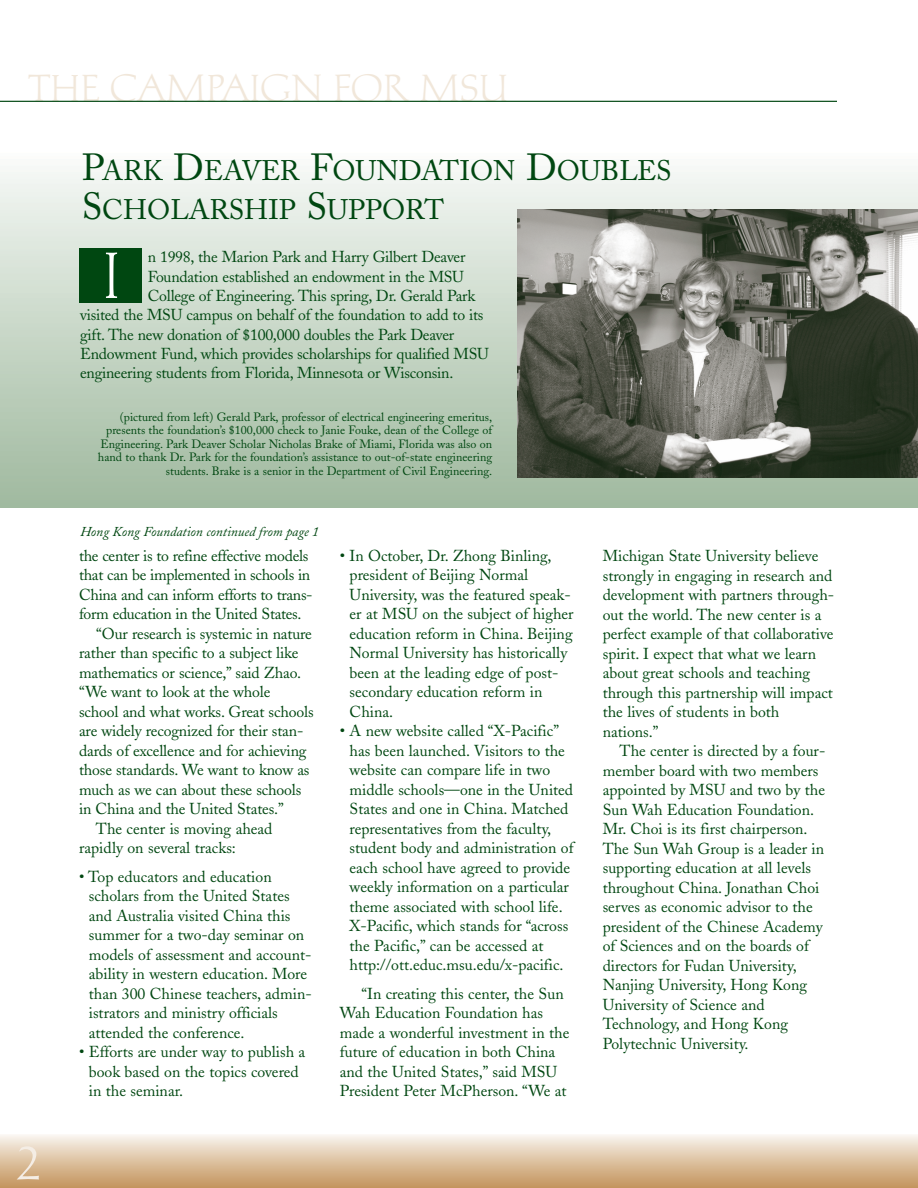
<style>
.page{position:relative;width:918px;height:1188px;background:#fff}
.page>*{position:absolute;margin:0;border:0;box-sizing:border-box;transform-origin:0 0}
.t1{font:67.5px "Michelangelo D";color:#fff}
.t2{font:54px "Michelangelo D";color:#f4ede5}
.t3{font:39px "Michelangelo D";letter-spacing:-.015em;color:#f1e7da}
.t4{font:28.2px/39px "Adobe Caslon";color:#004711}
.t5{font:15.75px/19.5px "Adobe Caslon";color:#004711}
.t6{font:15.75px "Adobe Caslon";letter-spacing:-.02em;color:#004711}
.t7{font:italic 13.5px "Adobe Caslon";color:#004711}
.t8{font:12px/13.5px "Adobe Caslon";color:#004711;text-align:right}
.s1{font-size:37.5px}
</style>
<div class="page">
<div style="left:0;top:147px;width:918px;height:360px;background:linear-gradient(to bottom,#f9fbf9,#9db79c)"></div>
<div style="left:0;top:1134px;width:918px;height:54px;background:linear-gradient(to bottom,#f9f5ef,#c3945d)"></div>
<hr style="left:0;top:101px;width:837px;height:1px;background:#004711">
<div style="left:79px;top:248px;width:63px;height:54px;background:#004711"></div>
<img style="left:518px;top:209px;width:400px;height:268px">
<h3 class="t3" style="left:28px;top:64px;width:482px">THE CAMPAIGN FOR MSU</h3>
<h3 class="t4" style="left:82px;top:154px;width:591px"><span class="s1">P</span>ARK <span class="s1">D</span>EAVER <span class="s1">F</span>OUNDATION <span class="s1">D</span>OUBLES<br><span class="s1">S</span>CHOLARSHIP <span class="s1">S</span>UPPORT</h3>
<p class="t5" style="left:148px;top:249px;width:319px">n 1998, the Marion Park and Harry Gilbert Deaver</p>
<p class="t5" style="left:148px;top:269px;width:318px">Foundation established an endowment in the MSU</p>
<p class="t5" style="left:148px;top:288px;width:329px">College of Engineering. This spring, Dr. Gerald Park</p>
<p class="t5" style="left:80px;top:307px;width:405px">visited the MSU campus on behalf of the foundation to add to its</p>
<p class="t5" style="left:80px;top:327px;width:376px">gift. The new donation of $100,000 doubles the Park Deaver</p>
<p class="t5" style="left:80px;top:346px;width:410px">Endowment Fund, which provides scholarships for qualified MSU</p>
<p class="t5" style="left:80px;top:365px;width:375px">engineering students from Florida, Minnesota or Wisconsin.</p>
<p class="t8" style="left:98px;top:411px;width:396px">(pictured from left) Gerald Park, professor of electrical engineering emeritus, presents the foundation’s $100,000 check to Janie Fouke, dean of the College of Engineering. Park Deaver Scholar Nicholas Brake of Miami, Florida was also on hand to thank Dr. Park for the foundation’s assistance to out-of-state engineering students. Brake is a senior in the Department of Civil Engineering.</p>
<h1 class="t1" style="left:101px;top:235px;width:22px">I</h1>
<h2 class="t2" style="left:13px;top:1129px;width:30px">2</h2>
<p class="t7" style="left:81px;top:526px;width:240px">Hong Kong Foundation continued from page 1</p>
<p class="t6" style="left:79px;top:549px;width:231px">the center is to refine effective models</p>
<p class="t6" style="left:79px;top:569px;width:233px">that can be implemented in schools in</p>
<p class="t6" style="left:79px;top:588px;width:235px">China and can inform efforts to trans-</p>
<p class="t6" style="left:79px;top:608px;width:224px">form education in the United States.</p>
<p class="t5" style="left:96px;top:626px;width:217px">“Our research is systemic in nature</p>
<p class="t5" style="left:79px;top:645px;width:221px">rather than specific to a subject like</p>
<p class="t5" style="left:79px;top:665px;width:223px">mathematics or science,” said Zhao.</p>
<p class="t5" style="left:79px;top:684px;width:193px">“We want to look at the whole</p>
<p class="t5" style="left:79px;top:704px;width:236px">school and what works. Great schools</p>
<p class="t5" style="left:79px;top:723px;width:226px">are widely recognized for their stan-</p>
<p class="t5" style="left:79px;top:743px;width:229px">dards of excellence and for achieving</p>
<p class="t5" style="left:79px;top:762px;width:232px">those standards. We want to know as</p>
<p class="t5" style="left:79px;top:782px;width:224px">much as we can about these schools</p>
<p class="t5" style="left:79px;top:801px;width:206px">in China and the United States.”</p>
<p class="t5" style="left:96px;top:821px;width:178px">The center is moving ahead</p>
<p class="t5" style="left:79px;top:840px;width:158px">rapidly on several tracks:</p>
<p class="t5" style="left:89px;top:869px;width:224px;text-indent:-10px">• Top educators and education scholars from the United States and Australia visited China this summer for a two-day seminar on models of assessment and account&shy;ability in western education. More than 300 Chinese teachers, admin&shy;istrators and ministry officials attended the conference.</p>
<p class="t5" style="left:89px;top:1044px;width:218px;text-indent:-10px">• Efforts are under way to publish a book based on the topics covered in the seminar.</p>
<p class="t5" style="left:350px;top:548px;width:225px;text-indent:-10px">• In October, Dr. Zhong Binling, president of Beijing Normal<br>University, was the featured speak&shy;er at MSU on the subject of higher education reform in China. Beijing<br>Normal University has historically been at the leading edge of post&shy;secondary education reform in<br>China.</p>
<p class="t5" style="left:350px;top:723px;width:225px;text-indent:-10px">• A new website called “X-Pacific” has been launched. Visitors to the website can compare life in two middle schools—one in the United States and one in China. Matched representatives from the faculty, student body and administration of each school have agreed to provide weekly information on a particular theme associated with school life.<br>X-Pacific, which stands for “across the Pacific,” can be accessed at http://ott.educ.msu.edu/x-pacific.</p>
<p class="t5" style="left:340px;top:986px;width:231px;text-indent:22px">“In creating this center, the Sun<br>Wah Education Foundation has made a wonderful investment in the future of education in both China and the United States,” said MSU<br>President Peter McPherson. “We at</p>
<p class="t5" style="left:603px;top:548px;width:233px">Michigan State University believe strongly in engaging in research and development with partners through&shy;out the world. The new center is a perfect example of that collaborative spirit. I expect that what we learn about great schools and teaching through this partnership will impact the lives of students in both nations.”</p>
<p class="t5" style="left:603px;top:743px;width:224px;text-indent:17px">The center is directed by a four&shy;member board with two members appointed by MSU and two by the<br>Sun Wah Education Foundation.<br>Mr. Choi is its first chairperson.<br>The Sun Wah Group is a leader in supporting education at all levels throughout China. Jonathan Choi serves as economic advisor to the president of the Chinese Academy of Sciences and on the boards of directors for Fudan University,<br>Nanjing University, Hong Kong<br>University of Science and<br>Technology, and Hong Kong<br>Polytechnic University.</p>
</div>
